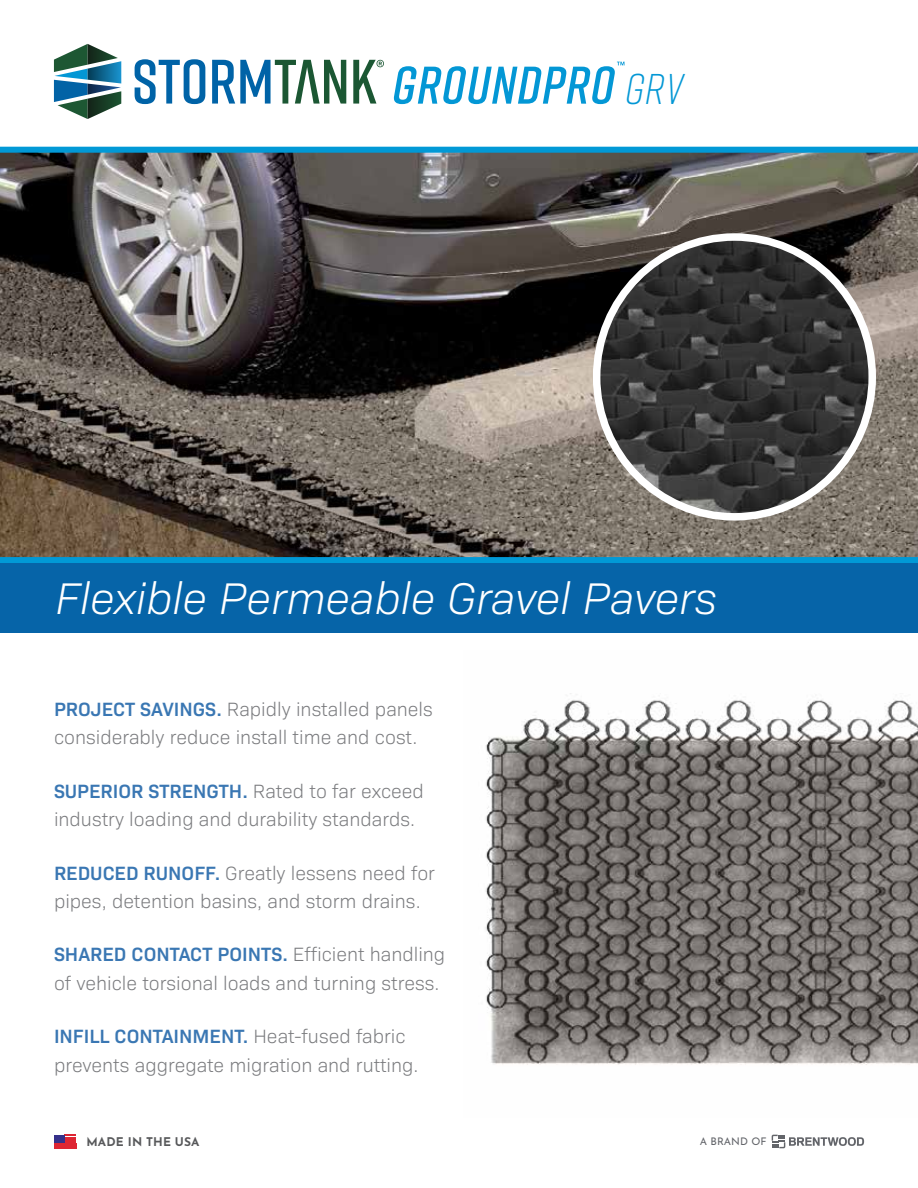
<style>
.page{position:relative;width:918px;height:1188px;background:#fff}
.page>*{position:absolute;margin:0;border:0;box-sizing:border-box;transform-origin:0 0}
.t1{font:italic 600 52.8px "Rift";letter-spacing:.02em;color:#0397d5}
.t2{font:italic 300 45px "Bio Sans";letter-spacing:-.005em;color:#fff}
.t3{font:300 19.5px/28.5px "Bio Sans";color:#797a7d}
.t4{font:700 12px "Josefin Sans";letter-spacing:.015em;color:#58595b}
.t5{font:10.5px "Josefin Sans";color:#63656a}
.s1{font-weight:300;font-size:42.9px}
.s2{font-weight:600;color:#3a77b3}
</style>
<div class="page">
<img style="left:485px;top:693px;width:433px;height:372px">
<svg style="left:54px;top:1135px;width:22px;height:14px"></svg>
<div style="left:54px;top:1135px;width:10px;height:7px;background:#35318a"></div>
<svg style="left:772px;top:1135px;width:92px;height:13px"></svg>
<svg style="left:0;top:146px;width:918px;height:417px;background:#5d5c58"></svg>
<img style="left:597px;top:239px;width:275px;height:278px">
<div style="left:593px;top:233px;width:283px;height:288px;border:8px solid #fff;border-radius:50%"></div>
<div style="left:0;top:563px;width:918px;height:69px;background:#0664a8"></div>
<svg style="left:54px;top:44px;width:67px;height:75px"></svg>
<svg style="left:135px;top:59px;width:70px;height:45px"></svg>
<svg style="left:212px;top:60px;width:134px;height:44px"></svg>
<svg style="left:353px;top:60px;width:31px;height:44px"></svg>
<svg style="left:617px;top:62px;width:7px;height:3px"></svg>
<h1 class="t1" style="left:392px;top:48px;width:292px">GROUNDPRO <span class="s1">grV</span></h1>
<h2 class="t2" style="left:55px;top:566px;width:664px">Flexible Permeable Gravel Pavers</h2>
<p class="t3" style="left:54px;top:694px;width:380px"><span class="s2">PROJECT SAVINGS.</span> Rapidly installed panels considerably reduce install time and cost.</p>
<p class="t3" style="left:54px;top:775px;width:371px"><span class="s2">SUPERIOR STRENGTH.</span> Rated to far exceed industry loading and durability standards.</p>
<p class="t3" style="left:54px;top:857px;width:383px"><span class="s2">REDUCED RUNOFF.</span> Greatly lessens need for pipes, detention basins, and storm drains.</p>
<p class="t3" style="left:54px;top:939px;width:393px"><span class="s2">SHARED CONTACT POINTS.</span> Efficient handling of vehicle torsional loads and turning stress.</p>
<p class="t3" style="left:54px;top:1021px;width:366px"><span class="s2">INFILL CONTAINMENT.</span> Heat-fused fabric prevents aggregate migration and rutting.</p>
<p class="t4" style="left:86px;top:1131px;width:115px">MADE IN THE USA</p>
<p class="t5" style="left:700px;top:1133px;width:68px">A BRAND OF</p>
</div>
